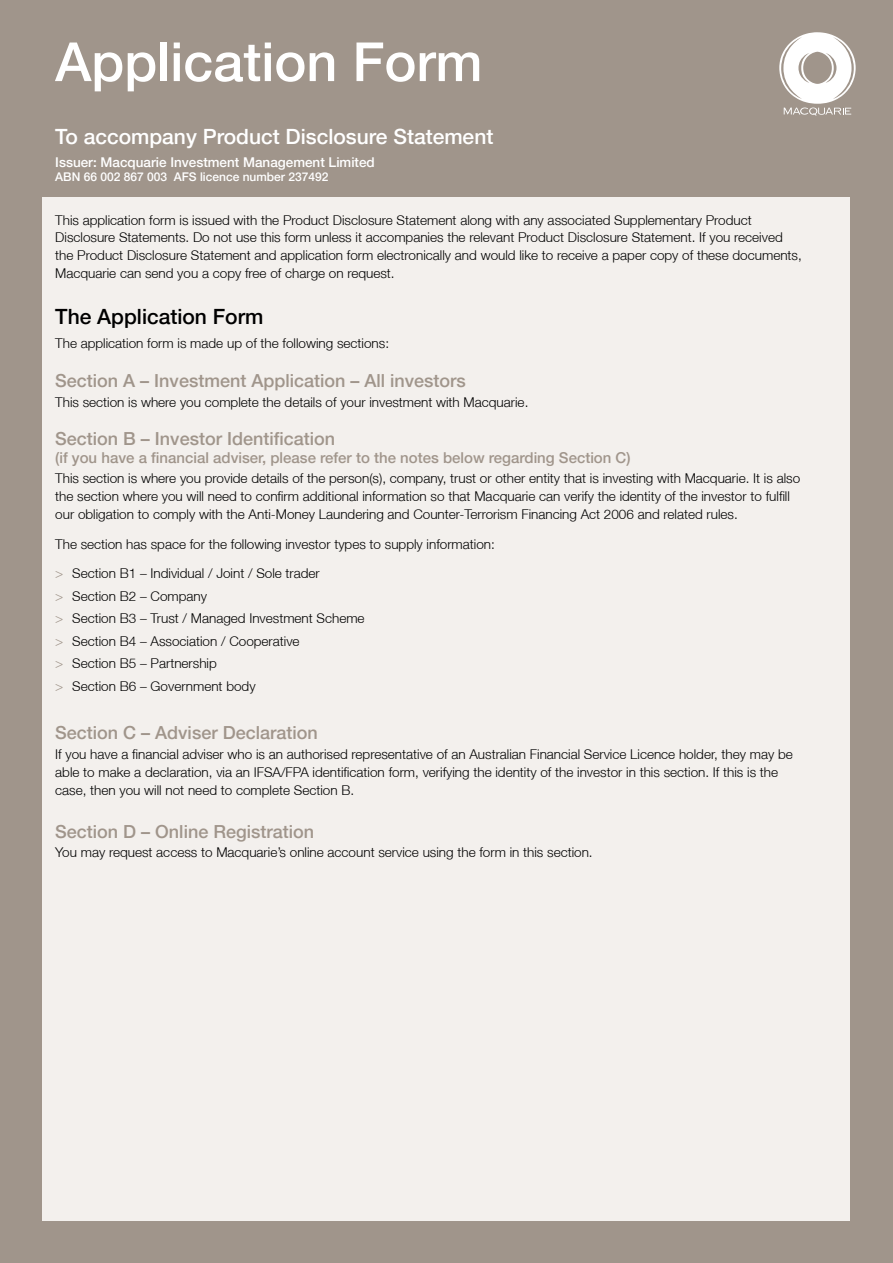
<style>
.page{position:relative;width:893px;height:1263px;background:#a0958b}
.page>*{position:absolute;margin:0;border:0;box-sizing:border-box;transform-origin:0 0}
.t1{font:500 54px "Helvetica Neue LT";color:#fff}
.t2{font:500 21px "Helvetica Neue LT";color:#fff}
.t3{font:500 21px "Helvetica Neue LT";color:#000}
.t4{font:500 18px "Helvetica Neue LT";color:#a0958b}
.t5{font:500 15px "Helvetica Neue LT";color:#a0958b}
.t6{font:300 13.5px/17.7px "Helvetica Neue LT";color:#000}
.t7{font:500 13.5px "Helvetica Neue LT";color:#fff}
.t8{font:500 12px "Helvetica Neue LT";color:#fff}
.s1{color:#a0958b}
</style>
<div class="page">
<div style="left:43px;top:197px;width:807px;height:1023px;background:#f3f0ed"></div>
<svg style="left:779px;top:32px;width:77px;height:84px"></svg>
<h1 class="t1" style="left:55px;top:30px;width:429px">Application Form</h1>
<h2 class="t2" style="left:55px;top:124px;width:440px">To accompany Product Disclosure Statement</h2>
<p class="t7" style="left:55px;top:154px;width:321px">Issuer: Macquarie Investment Management Limited</p>
<p class="t8" style="left:55px;top:170px;width:275px">ABN 66 002 867 003 AFS licence number 237492</p>
<p class="t6" style="left:55px;top:211px;width:748px">This application form is issued with the Product Disclosure Statement along with any associated Supplementary Product Disclosure Statements. Do not use this form unless it accompanies the relevant Product Disclosure Statement. If you received the Product Disclosure Statement and application form electronically and would like to receive a paper copy of these documents, Macquarie can send you a copy free of charge on request.</p>
<h2 class="t3" style="left:55px;top:304px;width:210px">The Application Form</h2>
<p class="t6" style="left:55px;top:334px;width:335px">The application form is made up of the following sections:</p>
<h3 class="t4" style="left:55px;top:370px;width:412px">Section A – Investment Application – All investors</h3>
<p class="t6" style="left:55px;top:393px;width:475px">This section is where you complete the details of your investment with Macquarie.</p>
<h3 class="t4" style="left:55px;top:428px;width:281px">Section B – Investor Identification</h3>
<p class="t5" style="left:55px;top:449px;width:577px">(if you have a financial adviser, please refer to the notes below regarding Section C)</p>
<p class="t6" style="left:55px;top:469px;width:746px">This section is where you provide details of the person(s), company, trust or other entity that is investing with Macquarie. It is also the section where you will need to confirm additional information so that Macquarie can verify the identity of the investor to fulfill our obligation to comply with the Anti-Money Laundering and Counter-Terrorism Financing Act 2006 and related rules.</p>
<p class="t6" style="left:55px;top:530px;width:441px;line-height:29px">The section has space for the following investor types to supply information: <span class="s1">&gt;</span> Section B1 – Individual / Joint / Sole trader</p>
<p class="t6" style="left:55px;top:584px;width:311px;line-height:22.5px"><span class="s1">&gt;</span> Section B2 – Company<br><span class="s1">&gt;</span> Section B3 – Trust / Managed Investment Scheme <span class="s1">&gt;</span> Section B4 – Association / Cooperative<br><span class="s1">&gt;</span> Section B5 – Partnership<br><span class="s1">&gt;</span> Section B6 – Government body</p>
<h3 class="t4" style="left:55px;top:722px;width:264px">Section C – Adviser Declaration</h3>
<p class="t6" style="left:55px;top:745px;width:739px">If you have a financial adviser who is an authorised representative of an Australian Financial Service Licence holder, they may be able to make a declaration, via an IFSA/FPA identification form, verifying the identity of the investor in this section. If this is the case, then you will not need to complete Section B.</p>
<h3 class="t4" style="left:55px;top:820px;width:260px">Section D – Online Registration</h3>
<p class="t6" style="left:55px;top:843px;width:539px">You may request access to Macquarie’s online account service using the form in this section.</p>
</div>
